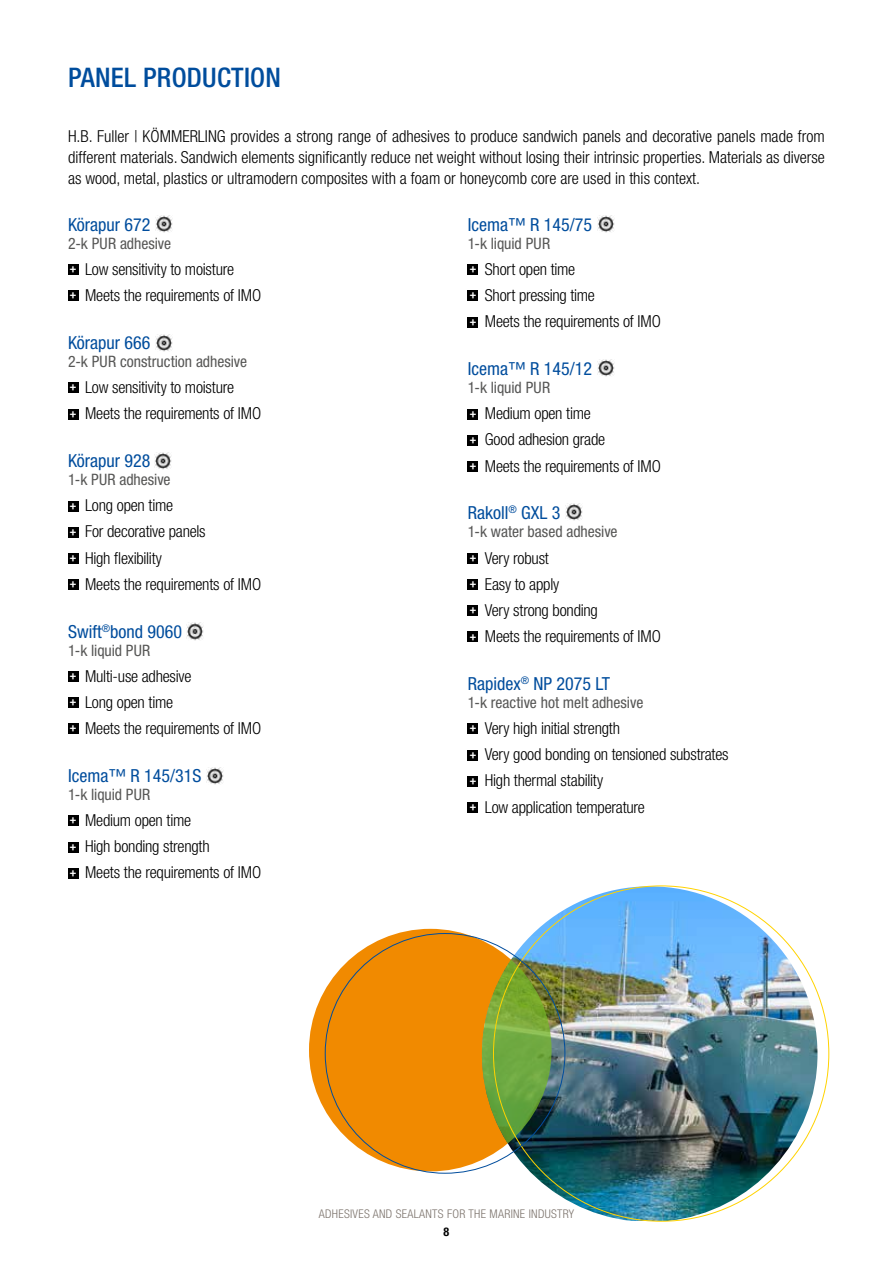
<style>
.page{position:relative;width:893px;height:1263px;background:#fff}
.page>*{position:absolute;margin:0;border:0;box-sizing:border-box;transform-origin:0 0}
.t1{font:500 condensed 27px "Helvetica Neue LT Std";letter-spacing:.01em;color:#004d9d}
.t2{font:condensed 18px "Helvetica Neue LT Std";color:#004d9d}
.t3{font:300 condensed 16.5px/26.2px "Helvetica Neue LT Std";letter-spacing:-.015em;color:#000}
.t4{font:condensed 15.75px "Helvetica Neue LT Std";letter-spacing:-.005em;color:#575756}
.t5{font:300 condensed 12px "Helvetica Neue LT Std";letter-spacing:.025em;color:#7c736c}
.t6{font:700 condensed 12px "Helvetica Neue LT Std";color:#000}
.s1{font-family:"Calibri";font-weight:700;font-stretch:normal;font-size:13.05px;color:#fff}
</style>
<div class="page">
<div style="left:68px;top:264px;width:10px;height:11px;background:#000"></div>
<div style="left:68px;top:291px;width:10px;height:10px;background:#000"></div>
<div style="left:68px;top:383px;width:10px;height:10px;background:#000"></div>
<div style="left:68px;top:409px;width:10px;height:10px;background:#000"></div>
<div style="left:68px;top:501px;width:10px;height:10px;background:#000"></div>
<div style="left:68px;top:527px;width:10px;height:10px;background:#000"></div>
<div style="left:68px;top:553px;width:10px;height:10px;background:#000"></div>
<div style="left:68px;top:579px;width:10px;height:11px;background:#000"></div>
<div style="left:68px;top:671px;width:10px;height:11px;background:#000"></div>
<div style="left:68px;top:697px;width:10px;height:11px;background:#000"></div>
<div style="left:68px;top:724px;width:10px;height:10px;background:#000"></div>
<div style="left:68px;top:816px;width:10px;height:10px;background:#000"></div>
<div style="left:68px;top:842px;width:10px;height:10px;background:#000"></div>
<div style="left:68px;top:868px;width:10px;height:10px;background:#000"></div>
<div style="left:468px;top:264px;width:10px;height:11px;background:#000"></div>
<div style="left:468px;top:291px;width:10px;height:10px;background:#000"></div>
<div style="left:468px;top:317px;width:10px;height:10px;background:#000"></div>
<div style="left:468px;top:409px;width:10px;height:10px;background:#000"></div>
<div style="left:468px;top:435px;width:10px;height:10px;background:#000"></div>
<div style="left:468px;top:461px;width:10px;height:11px;background:#000"></div>
<div style="left:468px;top:553px;width:10px;height:10px;background:#000"></div>
<div style="left:468px;top:579px;width:10px;height:11px;background:#000"></div>
<div style="left:468px;top:605px;width:10px;height:11px;background:#000"></div>
<div style="left:468px;top:632px;width:10px;height:10px;background:#000"></div>
<div style="left:468px;top:724px;width:10px;height:10px;background:#000"></div>
<div style="left:468px;top:750px;width:10px;height:10px;background:#000"></div>
<div style="left:468px;top:776px;width:10px;height:10px;background:#000"></div>
<div style="left:468px;top:802px;width:10px;height:11px;background:#000"></div>
<img style="left:156px;top:216px;width:17px;height:17px">
<img style="left:156px;top:334px;width:17px;height:17px">
<img style="left:154px;top:453px;width:17px;height:17px">
<img style="left:187px;top:623px;width:17px;height:17px">
<img style="left:206px;top:767px;width:17px;height:17px">
<img style="left:597px;top:216px;width:17px;height:17px">
<img style="left:597px;top:360px;width:17px;height:17px">
<img style="left:566px;top:504px;width:17px;height:17px">
<div style="left:309px;top:929px;width:243px;height:242px;background:#f18a00;border-radius:50%"></div>
<img style="left:482px;top:886px;width:335px;height:335px">
<img style="left:482px;top:960px;width:70px;height:183px">
<h1 class="t1" style="left:68px;top:62px;width:215px">PANEL PRODUCTION</h1>
<p class="t3" style="left:68px;top:126px;width:758px;line-height:21px;text-align:justify">H.B. Fuller | KÖMMERLING provides a strong range of adhesives to produce sandwich panels and decorative panels made from different materials. Sandwich elements significantly reduce net weight without losing their intrinsic properties. Materials as diverse as wood, metal, plastics or ultramodern composites with a foam or honeycomb core are used in this context.</p>
<p class="t2" style="left:68px;top:214px;width:84px">Körapur 672</p>
<p class="t4" style="left:68px;top:234px;width:105px">2-k PUR adhesive</p>
<p class="t3" style="left:70px;top:256px;width:193px"><span class="s1">+</span> Low sensitivity to moisture<br><span class="s1">+</span> Meets the requirements of IMO</p>
<p class="t2" style="left:68px;top:332px;width:84px">Körapur 666</p>
<p class="t4" style="left:68px;top:352px;width:181px">2-k PUR construction adhesive</p>
<p class="t3" style="left:70px;top:374px;width:193px"><span class="s1">+</span> Low sensitivity to moisture<br><span class="s1">+</span> Meets the requirements of IMO</p>
<p class="t2" style="left:68px;top:450px;width:84px">Körapur 928</p>
<p class="t4" style="left:68px;top:470px;width:104px">1-k PUR adhesive</p>
<p class="t3" style="left:70px;top:492px;width:193px"><span class="s1">+</span> Long open time<br><span class="s1">+</span> For decorative panels<br><span class="s1">+</span> High flexibility<br><span class="s1">+</span> Meets the requirements of IMO</p>
<p class="t2" style="left:68px;top:621px;width:115px">Swift<sup>®</sup>bond 9060</p>
<p class="t4" style="left:68px;top:641px;width:84px">1-k liquid PUR</p>
<p class="t3" style="left:70px;top:663px;width:193px"><span class="s1">+</span> Multi-use adhesive<br><span class="s1">+</span> Long open time<br><span class="s1">+</span> Meets the requirements of IMO</p>
<p class="t2" style="left:68px;top:765px;width:135px">Icema™ R 145/31S</p>
<p class="t4" style="left:68px;top:785px;width:84px">1-k liquid PUR</p>
<p class="t3" style="left:70px;top:807px;width:193px"><span class="s1">+</span> Medium open time<br><span class="s1">+</span> High bonding strength<br><span class="s1">+</span> Meets the requirements of IMO</p>
<p class="t2" style="left:468px;top:214px;width:126px">Icema™ R 145/75</p>
<p class="t4" style="left:468px;top:234px;width:84px">1-k liquid PUR</p>
<p class="t3" style="left:470px;top:256px;width:193px"><span class="s1">+</span> Short open time<br><span class="s1">+</span> Short pressing time<br><span class="s1">+</span> Meets the requirements of IMO</p>
<p class="t2" style="left:468px;top:358px;width:126px">Icema™ R 145/12</p>
<p class="t4" style="left:468px;top:378px;width:84px">1-k liquid PUR</p>
<p class="t3" style="left:470px;top:400px;width:193px"><span class="s1">+</span> Medium open time<br><span class="s1">+</span> Good adhesion grade<br><span class="s1">+</span> Meets the requirements of IMO</p>
<p class="t2" style="left:468px;top:503px;width:94px">Rakoll<sup>®</sup> GXL 3</p>
<p class="t4" style="left:468px;top:523px;width:151px">1-k water based adhesive</p>
<p class="t3" style="left:470px;top:544px;width:193px"><span class="s1">+</span> Very robust<br><span class="s1">+</span> Easy to apply<br><span class="s1">+</span> Very strong bonding<br><span class="s1">+</span> Meets the requirements of IMO</p>
<p class="t2" style="left:468px;top:673px;width:144px">Rapidex<sup>®</sup> NP 2075 LT</p>
<p class="t4" style="left:468px;top:693px;width:177px">1-k reactive hot melt adhesive</p>
<p class="t3" style="left:470px;top:715px;width:260px"><span class="s1">+</span> Very high initial strength<br><span class="s1">+</span> Very good bonding on tensioned substrates <span class="s1">+</span> High thermal stability<br><span class="s1">+</span> Low application temperature</p>
<p class="t5" style="left:319px;top:1206px;width:257px">ADHESIVES AND SEALANTS FOR THE MARINE INDUSTRY</p>
<p class="t6" style="left:444px;top:1224px;width:7px">8</p>
</div>
